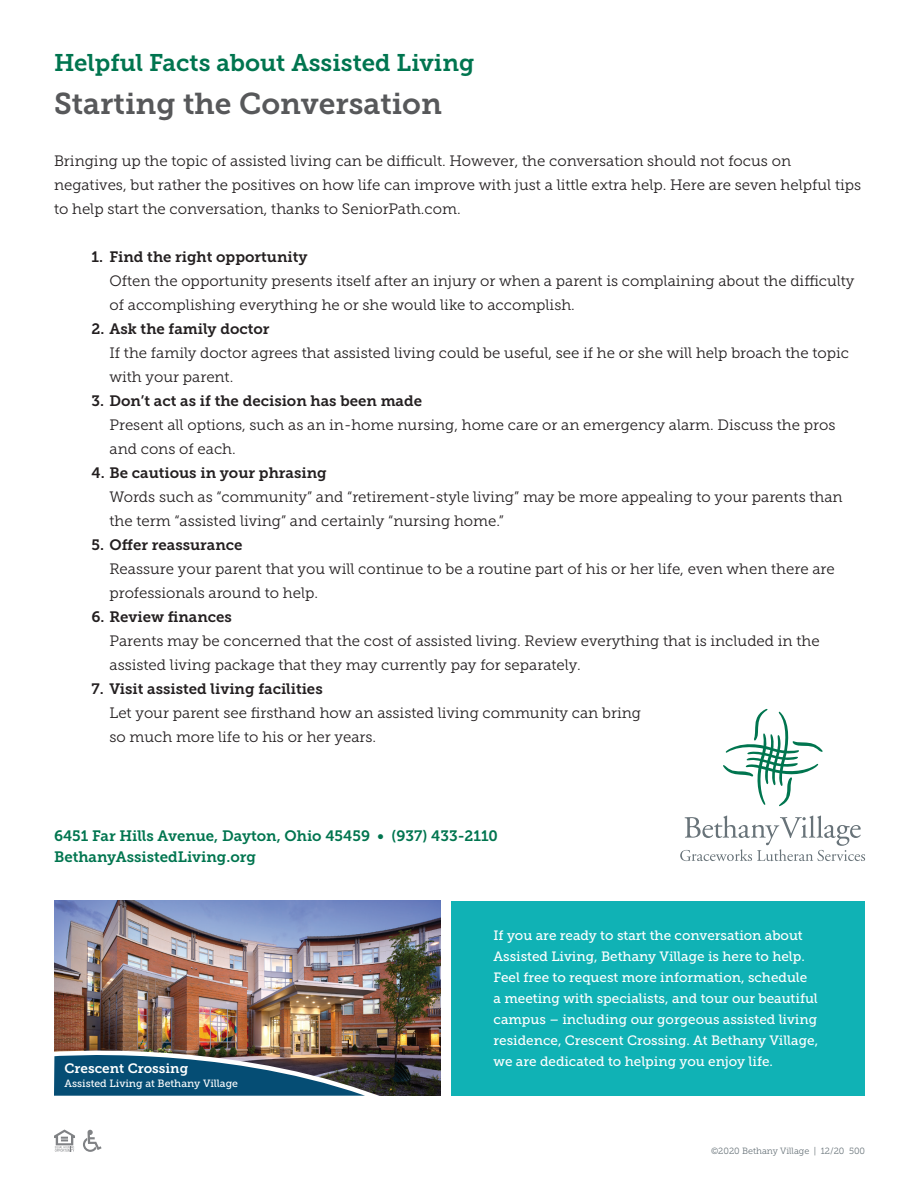
<style>
.page{position:relative;width:918px;height:1188px;background:#fff}
.page>*{position:absolute;margin:0;border:0;box-sizing:border-box;transform-origin:0 0}
.t1{font:30px "Museo Slab 700";color:#57585a}
.t2{font:24px "Museo Slab 700";color:#00754f}
.t3{font:15px/24px "Museo Slab 300";color:#231f20}
.t4{font:15px "Museo Slab 700";color:#231f20}
.t5{font:15px/21px "Museo Slab 700";color:#00754f}
.t6{font:13.5px/21px "Museo Slab 500";color:#fff}
.t7{font:13.5px "Museo Slab 700";color:#fff}
.t8{font:10.5px "Museo Slab 500";color:#fff}
.t9{font:9px "Museo Slab 300";color:#687379}
</style>
<div class="page">
<div style="left:451px;top:901px;width:414px;height:195px;background:#10b2b5"></div>
<svg style="left:54px;top:1130px;width:21px;height:22px"></svg>
<svg style="left:83px;top:1130px;width:19px;height:22px"></svg>
<svg style="left:680px;top:816px;width:185px;height:45px"></svg>
<svg style="left:723px;top:709px;width:100px;height:97px"></svg>
<img style="left:54px;top:901px;width:387px;height:195px">
<img style="left:54px;top:1044px;width:364px;height:52px">
<h2 class="t2" style="left:54px;top:49px;width:422px">Helpful Facts about Assisted Living</h2>
<h1 class="t1" style="left:54px;top:87px;width:390px">Starting the Conversation</h1>
<p class="t3" style="left:54px;top:149px;width:809px">Bringing up the topic of assisted living can be difficult. However, the conversation should not focus on negatives, but rather the positives on how life can improve with just a little extra help. Here are seven helpful tips to help start the conversation, thanks to SeniorPath.com.</p>
<p class="t4" style="left:92px;top:248px;width:217px">1. Find the right opportunity</p>
<p class="t3" style="left:110px;top:269px;width:746px">Often the opportunity presents itself after an injury or when a parent is complaining about the difficulty of accomplishing everything he or she would like to accomplish.</p>
<p class="t4" style="left:92px;top:320px;width:180px">2. Ask the family doctor</p>
<p class="t3" style="left:110px;top:341px;width:741px">If the family doctor agrees that assisted living could be useful, see if he or she will help broach the topic with your parent.</p>
<p class="t4" style="left:92px;top:392px;width:332px">3. Don’t act as if the decision has been made</p>
<p class="t3" style="left:110px;top:413px;width:727px">Present all options, such as an in-home nursing, home care or an emergency alarm. Discuss the pros and cons of each.</p>
<p class="t4" style="left:92px;top:464px;width:237px">4. Be cautious in your phrasing</p>
<p class="t3" style="left:110px;top:485px;width:735px">Words such as “community” and “retirement-style living” may be more appealing to your parents than the term “assisted living” and certainly “nursing home.”</p>
<p class="t4" style="left:92px;top:536px;width:153px">5. Offer reassurance</p>
<p class="t3" style="left:110px;top:557px;width:727px">Reassure your parent that you will continue to be a routine part of his or her life, even when there are professionals around to help.</p>
<p class="t4" style="left:92px;top:608px;width:142px">6. Review finances</p>
<p class="t3" style="left:110px;top:629px;width:712px">Parents may be concerned that the cost of assisted living. Review everything that is included in the assisted living package that they may currently pay for separately.</p>
<p class="t4" style="left:92px;top:680px;width:233px">7. Visit assisted living facilities</p>
<p class="t3" style="left:110px;top:701px;width:533px">Let your parent see firsthand how an assisted living community can bring so much more life to his or her years.</p>
<p class="t5" style="left:54px;top:825px;width:445px">6451 Far Hills Avenue, Dayton, Ohio 45459 • (937) 433-2110<br>BethanyAssistedLiving.org</p>
<p class="t7" style="left:65px;top:1061px;width:125px">Crescent Crossing</p>
<p class="t8" style="left:65px;top:1077px;width:175px">Assisted Living at Bethany Village</p>
<p class="t6" style="left:494px;top:924px;width:326px">If you are ready to start the conversation about Assisted Living, Bethany Village is here to help.<br>Feel free to request more information, schedule<br>a meeting with specialists, and tour our beautiful campus – including our gorgeous assisted living residence, Crescent Crossing. At Bethany Village, we are dedicated to helping you enjoy life.</p>
<p class="t9" style="left:711px;top:1146px;width:156px">©2020 Bethany Village | 12/20 500</p>
</div>
